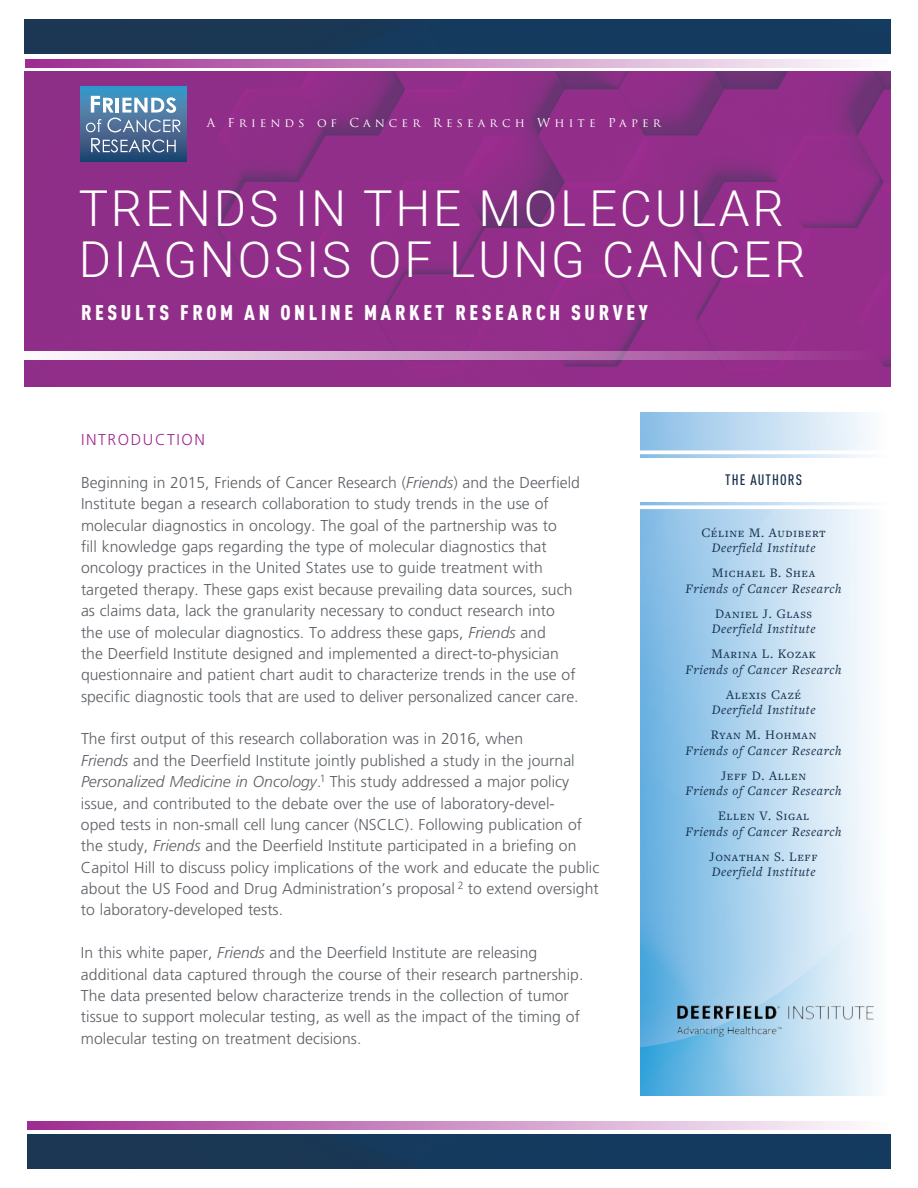
<style>
.page{position:relative;width:918px;height:1188px;background:#fff}
.page>*{position:absolute;margin:0;border:0;box-sizing:border-box;transform-origin:0 0}
.t1{font:300 49.5px/51px "Roboto";letter-spacing:.055em;color:#fff}
.t2{font:900 condensed 21px "DINOT";letter-spacing:.17em;color:#fff}
.t3{font:300 15.75px/21.3px "Frutiger LT Std";color:#5c6065}
.t4{font:300 15.75px "Frutiger LT Std";letter-spacing:.1em;color:#9f2c91}
.t5{font:500 condensed 15px "DINOT";letter-spacing:.07em;color:#142f4b}
.t6{font:italic 13.5px "Freight Text Pro";letter-spacing:.045em;color:#142f4b}
.t7{font:13.5px "Freight Text Pro";letter-spacing:.045em;color:#142f4b}
.t8{font:12px "Trajan Pro";letter-spacing:.35em;color:#fff}
.s1{font-style:italic}
</style>
<div class="page">
<img style="left:641px;top:413px;width:234px;height:682px">
<img style="left:25px;top:72px;width:866px;height:315px">
<svg style="left:640px;top:450px;width:235px;height:4px"></svg>
<svg style="left:640px;top:505px;width:235px;height:4px"></svg>
<div style="left:639px;top:458px;width:261px;height:43px;background:#fff"></div>
<img style="left:27px;top:1134px;width:864px;height:35px">
<svg style="left:27px;top:1121px;width:825px;height:8px"></svg>
<svg style="left:80px;top:87px;width:107px;height:75px"></svg>
<svg style="left:86px;top:96px;width:95px;height:36px"></svg>
<svg style="left:91px;top:138px;width:85px;height:14px"></svg>
<img style="left:25px;top:19px;width:866px;height:35px">
<svg style="left:25px;top:59px;width:827px;height:8px"></svg>
<svg style="left:25px;top:351px;width:852px;height:8px"></svg>
<img style="left:675px;top:1004px;width:200px;height:36px">
<p class="t8" style="left:207px;top:115px;width:456px">A Friends of Cancer Research White Paper</p>
<h1 class="t1" style="left:79px;top:181px;width:728px">TRENDS IN THE MOLECULAR<br>DIAGNOSIS OF LUNG CANCER</h1>
<h2 class="t2" style="left:81px;top:299px;width:568px">RESULTS FROM AN ONLINE MARKET RESEARCH SURVEY</h2>
<p class="t4" style="left:81px;top:431px;width:126px">INTRODUCTION</p>
<p class="t3" style="left:81px;top:472px;width:500px">Beginning in 2015, Friends of Cancer Research (<span class="s1">Friends</span>) and the Deerfield Institute began a research collaboration to study trends in the use of molecular diagnostics in oncology. The goal of the partnership was to<br>fill knowledge gaps regarding the type of molecular diagnostics that oncology practices in the United States use to guide treatment with targeted therapy. These gaps exist because prevailing data sources, such as claims data, lack the granularity necessary to conduct research into the use of molecular diagnostics. To address these gaps, <span class="s1">Friends</span> and<br>the Deerfield Institute designed and implemented a direct-to-physician questionnaire and patient chart audit to characterize trends in the use of specific diagnostic tools that are used to deliver personalized cancer care.</p>
<p class="t3" style="left:81px;top:729px;width:520px">The first output of this research collaboration was in 2016, when<br><span class="s1">Friends</span> and the Deerfield Institute jointly published a study in the journal <span class="s1">Personalized Medicine in Oncology</span>.<sup>1</sup> This study addressed a major policy issue, and contributed to the debate over the use of laboratory-devel-<br>oped tests in non-small cell lung cancer (NSCLC). Following publication of the study, <span class="s1">Friends</span> and the Deerfield Institute participated in a briefing on Capitol Hill to discuss policy implications of the work and educate the public about the US Food and Drug Administration’s proposal <sup>2</sup> to extend oversight to laboratory-developed tests.</p>
<p class="t3" style="left:81px;top:942px;width:504px">In this white paper, <span class="s1">Friends</span> and the Deerfield Institute are releasing additional data captured through the course of their research partnership.<br>The data presented below characterize trends in the collection of tumor tissue to support molecular testing, as well as the impact of the timing of molecular testing on treatment decisions.</p>
<p class="t5" style="left:725px;top:471px;width:78px">THE AUTHORS</p>
<p class="t7" style="left:701px;top:523px;width:126px">Céline M. Audibert</p>
<p class="t6" style="left:712px;top:539px;width:105px">Deerfield Institute</p>
<p class="t7" style="left:712px;top:564px;width:105px">Michael B. Shea</p>
<p class="t6" style="left:685px;top:580px;width:158px">Friends of Cancer Research</p>
<p class="t7" style="left:715px;top:604px;width:98px">Daniel J. Glass</p>
<p class="t6" style="left:712px;top:620px;width:105px">Deerfield Institute</p>
<p class="t7" style="left:711px;top:645px;width:106px">Marina L. Kozak</p>
<p class="t6" style="left:685px;top:661px;width:158px">Friends of Cancer Research</p>
<p class="t7" style="left:726px;top:685px;width:76px">Alexis Cazé</p>
<p class="t6" style="left:712px;top:701px;width:105px">Deerfield Institute</p>
<p class="t7" style="left:711px;top:726px;width:107px">Ryan M. Hohman</p>
<p class="t6" style="left:685px;top:742px;width:158px">Friends of Cancer Research</p>
<p class="t7" style="left:721px;top:766px;width:87px">Jeff D. Allen</p>
<p class="t6" style="left:685px;top:782px;width:158px">Friends of Cancer Research</p>
<p class="t7" style="left:718px;top:807px;width:93px">Ellen V. Sigal</p>
<p class="t6" style="left:685px;top:823px;width:158px">Friends of Cancer Research</p>
<p class="t7" style="left:710px;top:847px;width:110px">Jonathan S. Leff</p>
<p class="t6" style="left:712px;top:863px;width:105px">Deerfield Institute</p>
</div>
